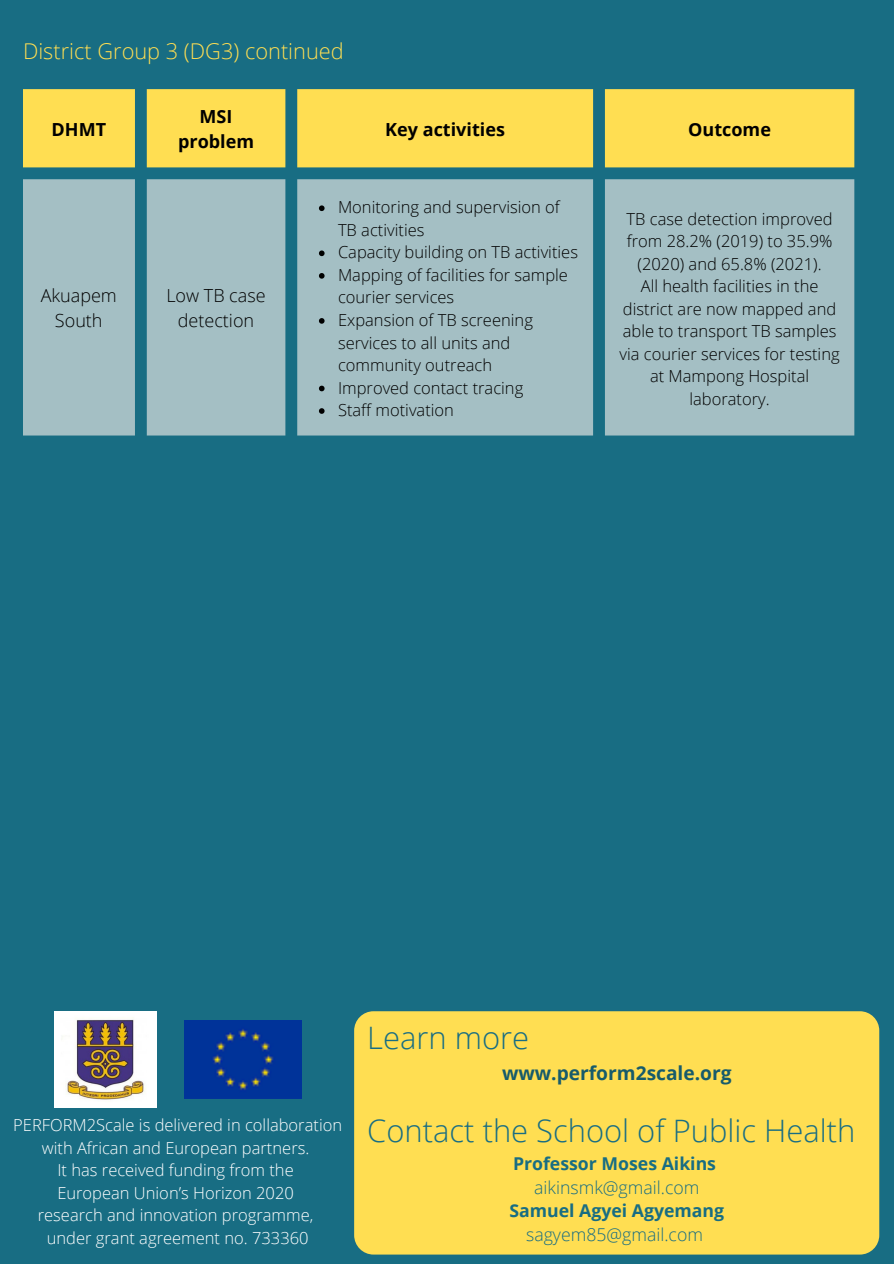
<style>
.page{position:relative;width:894px;height:1264px;background:#fff}
.page>*{position:absolute;margin:0;border:0;box-sizing:border-box;transform-origin:0 0}
.t1{font:300 30.9px "Open Sans";color:#186d83}
.t2{font:300 21.75px "Open Sans";color:#ffde52}
.t3{font:700 19.2px "Open Sans";color:#175b6b}
.t4{font:700 18px/24.8px "Open Sans";color:#000;text-align:center}
.t5{font:300 18px/24.8px "Open Sans";color:#000;text-align:center}
.t6{font:700 17.7px "Open Sans";color:#186d83}
.t7{font:300 17.7px "Open Sans";color:#186d83}
.t8{font:300 16.5px/22.5px "Open Sans";color:#000}
.t9{font:300 16.5px/22.5px "Open Sans";color:#fff;text-align:center}
</style>
<div class="page">
<div style="left:0;top:0;width:893px;height:1263px;background:#186d83"></div>
<img style="left:184px;top:1020px;width:117px;height:78px">
<div style="left:354px;top:1011px;width:525px;height:243px;background:#ffde52;border-radius:19px"></div>
<img style="left:54px;top:1011px;width:103px;height:95px">
<div style="left:23px;top:89px;width:831px;height:78px;background:#ffde52"></div>
<div style="left:23px;top:179px;width:831px;height:256px;background:#a4bfc4"></div>
<svg style="left:319px;top:205px;width:5px;height:6px"></svg>
<svg style="left:319px;top:250px;width:5px;height:6px"></svg>
<svg style="left:319px;top:273px;width:5px;height:6px"></svg>
<svg style="left:319px;top:318px;width:5px;height:6px"></svg>
<svg style="left:319px;top:385px;width:5px;height:6px"></svg>
<svg style="left:319px;top:408px;width:5px;height:6px"></svg>
<p class="t2" style="left:23px;top:36px;width:322px">District Group 3 (DG3) continued</p>
<p class="t4" style="left:52px;top:116px;width:56px">DHMT</p>
<p class="t4" style="left:178px;top:104px;width:77px">MSI problem</p>
<p class="t4" style="left:385px;top:116px;width:121px">Key activities</p>
<p class="t4" style="left:688px;top:116px;width:84px">Outcome</p>
<p class="t5" style="left:41px;top:283px;width:78px">Akuapem<br>South</p>
<p class="t5" style="left:166px;top:283px;width:101px">Low TB case detection</p>
<p class="t8" style="left:338px;top:196px;width:223px">Monitoring and supervision of<br>TB activities</p>
<p class="t8" style="left:338px;top:241px;width:241px">Capacity building on TB activities</p>
<p class="t8" style="left:338px;top:263px;width:231px">Mapping of facilities for sample courier services</p>
<p class="t8" style="left:338px;top:308px;width:196px">Expansion of TB screening services to all units and community outreach</p>
<p class="t8" style="left:338px;top:376px;width:187px">Improved contact tracing</p>
<p class="t8" style="left:338px;top:398px;width:117px">Staff motivation</p>
<p class="t8" style="left:626px;top:207px;width:207px;text-align:center">TB case detection improved from 28.2% (2019) to 35.9% (2020) and 65.8% (2021).</p>
<p class="t8" style="left:619px;top:274px;width:222px;text-align:center">All health facilities in the district are now mapped and able to transport TB samples via courier services for testing at Mampong Hospital laboratory.</p>
<p class="t9" style="left:13px;top:1113px;width:330px">PERFORM2Scale is delivered in collaboration with African and European partners.</p>
<p class="t9" style="left:57px;top:1158px;width:238px">It has received funding from the</p>
<p class="t9" style="left:57px;top:1180px;width:238px">European Union’s Horizon 2020</p>
<p class="t9" style="left:38px;top:1203px;width:277px">research and innovation programme,</p>
<p class="t9" style="left:47px;top:1225px;width:263px">under grant agreement no. 733360</p>
<p class="t1" style="left:367px;top:1016px;width:163px">Learn more</p>
<p class="t3" style="left:502px;top:1059px;width:231px">www.perform2scale.org</p>
<p class="t1" style="left:367px;top:1108px;width:489px">Contact the School of Public Health</p>
<p class="t6" style="left:513px;top:1151px;width:204px">Professor Moses Aikins</p>
<p class="t7" style="left:534px;top:1174px;width:167px">aikinsmk@gmail.com</p>
<p class="t6" style="left:509px;top:1198px;width:216px">Samuel Agyei Agyemang</p>
<p class="t7" style="left:526px;top:1221px;width:178px">sagyem85@gmail.com</p>
</div>
